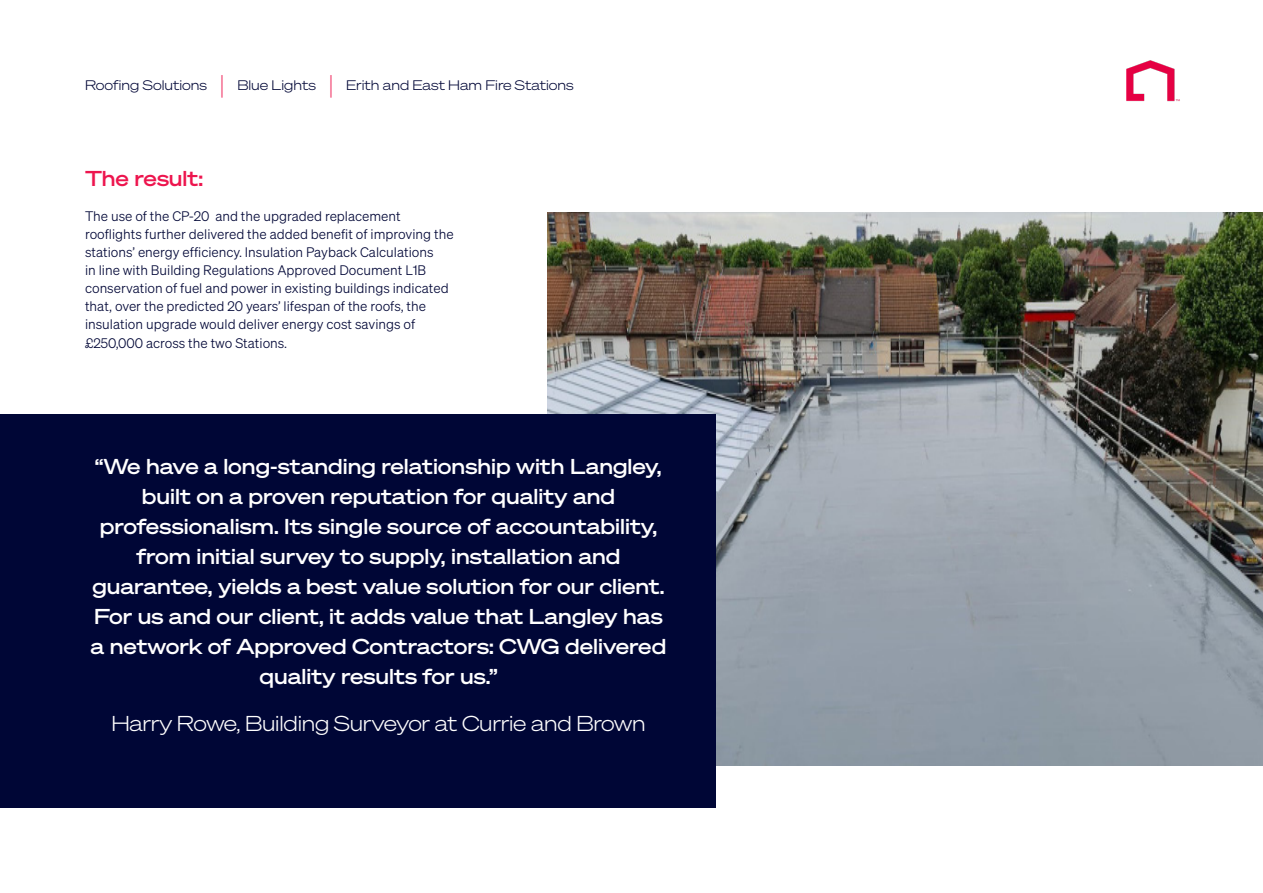
<style>
.page{position:relative;width:1263px;height:893px;background:#fff}
.page>*{position:absolute;margin:0;border:0;box-sizing:border-box;transform-origin:0 0}
.Paragraph_Style_1{font:21px/30px "Sohne Breit Kraftig";color:#fff;text-align:center}
.t1{font:21px "Sohne Breit Leicht";letter-spacing:-.01em;color:#fff}
.t2{font:21px "Sohne Breit Kraftig";color:#ed154e}
.t3{font:13.5px/18px "Sohne Leicht";color:#000636}
.t4{font:13.5px "Sohne Breit Leicht";color:#000636}
.s1{font-size:27px;color:#ed154e}
</style>
<div class="page">
<img style="left:1126px;top:60px;width:54px;height:42px">
<img style="left:547px;top:213px;width:716px;height:552px">
<div style="left:0;top:415px;width:715px;height:393px;background:#000636"></div>
<p class="t4" style="left:85px;top:78px;width:490px">Roofing Solutions <span class="s1">|</span> Blue Lights <span class="s1">|</span> Erith and East Ham Fire Stations</p>
<p class="t2" style="left:85px;top:166px;width:120px">The result:</p>
<p class="t3" style="left:85px;top:207px;width:370px">The use of the CP-20 and the upgraded replacement rooflights further delivered the added benefit of improving the stations’ energy efficiency. Insulation Payback Calculations<br>in line with Building Regulations Approved Document L1B conservation of fuel and power in existing buildings indicated that, over the predicted 20 years’ lifespan of the roofs, the insulation upgrade would deliver energy cost savings of £250,000 across the two Stations.</p>
<p class="Paragraph_Style_1" style="left:91px;top:450px;width:577px">“We have a long-standing relationship with Langley, built on a proven reputation for quality and professionalism. Its single source of accountability, from initial survey to supply, installation and guarantee, yields a best value solution for our client.<br>For us and our client, it adds value that Langley has a network of Approved Contractors: CWG delivered quality results for us.”</p>
<p class="t1" style="left:111px;top:711px;width:536px">Harry Rowe, Building Surveyor at Currie and Brown</p>
</div>
